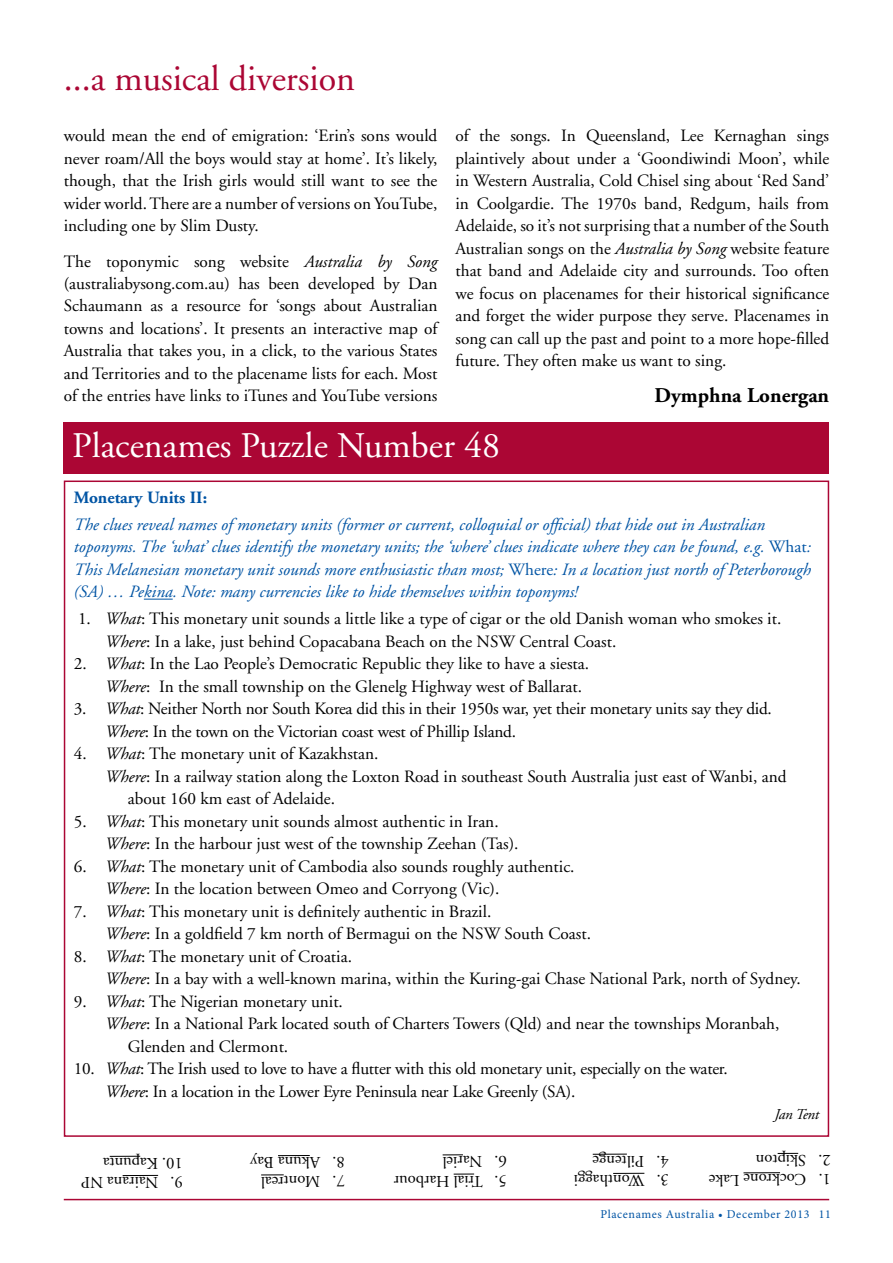
<style>
.page{position:relative;width:893px;height:1263px;background:#fff}
.page>*{position:absolute;margin:0;border:0;box-sizing:border-box;transform-origin:0 0}
.t1{font:36px "Adobe Garamond";color:#fff}
.t2{font:36px "Adobe Garamond";color:#ab0634}
.t3{font:700 21px "Adobe Garamond";color:#000}
.t4{font:17.25px/22.5px "Adobe Garamond";color:#000}
.t5{font:italic 17.25px/22.5px "Adobe Garamond";color:#0054a4}
.t6{font:700 17.25px "Adobe Garamond";color:#0054a4}
.t7{font:16.5px "Adobe Garamond";letter-spacing:-.005em;color:#000}
.t8{font:italic 15px "Adobe Garamond";letter-spacing:-.015em;color:#000}
.t9{font:12px "Minion Pro";letter-spacing:.05em;color:#0054a4}
.s1{font-style:italic}
.s2{font-style:normal}
</style>
<div class="page">
<hr style="left:64px;top:1199px;width:765px;height:1px;background:#ab0634">
<div style="left:64px;top:422px;width:765px;height:51px;background:#ab0634"></div>
<svg style="left:144px;top:599px;width:29px;height:1px"></svg>
<hr style="left:743px;top:1172px;width:37px;height:1px;background:#000">
<hr style="left:613px;top:1173px;width:31px;height:1px;background:#000">
<svg style="left:454px;top:1173px;width:20px;height:1px"></svg>
<svg style="left:261px;top:1174px;width:23px;height:1px"></svg>
<hr style="left:123px;top:1175px;width:35px;height:1px;background:#000">
<svg style="left:778px;top:1153px;width:20px;height:1px"></svg>
<hr style="left:593px;top:1154px;width:34px;height:1px;background:#000">
<svg style="left:443px;top:1154px;width:20px;height:1px"></svg>
<hr style="left:278px;top:1155px;width:32px;height:1px;background:#000">
<hr style="left:110px;top:1156px;width:30px;height:1px;background:#000">
<h1 class="t2" style="left:64px;top:59px;width:293px">...a musical diversion</h1>
<p class="t4" style="left:64px;top:125px;width:375px;text-align:justify">would mean the end of emigration: ‘Erin’s sons would never roam/All the boys would stay at home’. It’s likely, though, that the Irish girls would still want to see the wider world. There are a number of versions on YouTube, including one by Slim Dusty.</p>
<p class="t4" style="left:64px;top:250px;width:375px;text-align:justify">The toponymic song website <span class="s1">Australia by Song </span>(australiabysong.com.au) has been developed by Dan Schaumann as a resource for ‘songs about Australian towns and locations’. It presents an interactive map of Australia that takes you, in a click, to the various States and Territories and to the placename lists for each. Most of the entries have links to iTunes and YouTube versions</p>
<p class="t4" style="left:455px;top:125px;width:375px;text-align:justify">of the songs. In Queensland, Lee Kernaghan sings plaintively about under a ‘Goondiwindi Moon’, while in Western Australia, Cold Chisel sing about ‘Red Sand’ in Coolgardie. The 1970s band, Redgum, hails from Adelaide, so it’s not surprising that a number of the South Australian songs on the <span class="s1">Australia by Song</span> website feature that band and Adelaide city and surrounds. Too often we focus on placenames for their historical significance and forget the wider purpose they serve. Placenames in song can call up the past and point to a more hope-filled future. They often make us want to sing.</p>
<p class="t3" style="left:654px;top:383px;width:176px">Dymphna Lonergan</p>
<h1 class="t1" style="left:72px;top:427px;width:429px">Placenames Puzzle Number 48</h1>
<p class="t6" style="left:74px;top:488px;width:135px">Monetary Units II:</p>
<p class="t5" style="left:74px;top:514px;width:739px">The clues reveal names of monetary units (former or current, colloquial or official) that hide out in Australian toponyms. The ‘what’ clues identify the monetary units; the ‘where’ clues indicate where they can be found, e.g. <span class="s2">What</span>:<br>This Melanesian monetary unit sounds more enthusiastic than most; <span class="s2">Where</span>: In a location just north of Peterborough (SA) … Pekina. Note: many currencies like to hide themselves within toponyms!</p>
<p class="t4" style="left:105px;top:608px;width:677px;text-indent:-27px">1. <span class="s1">What</span>: This monetary unit sounds a little like a type of cigar or the old Danish woman who smokes it.<br><span class="s1">Where</span>: In a lake, just behind Copacabana Beach on the NSW Central Coast.</p>
<p class="t4" style="left:105px;top:653px;width:485px;text-indent:-31px">2. <span class="s1">What</span>: In the Lao People’s Democratic Republic they like to have a siesta.<br><span class="s1">Where</span>: In the small township on the Glenelg Highway west of Ballarat.</p>
<p class="t4" style="left:105px;top:698px;width:668px;text-indent:-31px">3. <span class="s1">What</span>: Neither North nor South Korea did this in their 1950s war, yet their monetary units say they did.<br><span class="s1">Where</span>: In the town on the Victorian coast west of Phillip Island.</p>
<p class="t4" style="left:74px;top:743px;width:306px">4. <span class="s1">What</span>: The monetary unit of Kazakhstan.</p>
<p class="t4" style="left:105px;top:765px;width:683px"><span class="s1">Where</span>: In a railway station along the Loxton Road in southeast South Australia just east of Wanbi, and</p>
<p class="t4" style="left:128px;top:788px;width:209px">about 160 km east of Adelaide.</p>
<p class="t4" style="left:105px;top:810px;width:415px;text-indent:-31px">5. <span class="s1">What</span>: This monetary unit sounds almost authentic in Iran.<br><span class="s1">Where</span>: In the harbour just west of the township Zeehan (Tas).</p>
<p class="t4" style="left:105px;top:855px;width:471px;text-indent:-31px">6. <span class="s1">What</span>: The monetary unit of Cambodia also sounds roughly authentic.<br><span class="s1">Where</span>: In the location between Omeo and Corryong (Vic).</p>
<p class="t4" style="left:105px;top:900px;width:487px;text-indent:-31px">7. <span class="s1">What</span>: This monetary unit is definitely authentic in Brazil.<br><span class="s1">Where</span>: In a goldfield 7 km north of Bermagui on the NSW South Coast.</p>
<p class="t4" style="left:105px;top:945px;width:697px;text-indent:-31px">8. <span class="s1">What</span>: The monetary unit of Croatia.<br><span class="s1">Where</span>: In a bay with a well-known marina, within the Kuring-gai Chase National Park, north of Sydney.</p>
<p class="t4" style="left:74px;top:990px;width:271px">9. <span class="s1">What</span>: The Nigerian monetary unit.</p>
<p class="t4" style="left:105px;top:1013px;width:676px"><span class="s1">Where</span>: In a National Park located south of Charters Towers (Qld) and near the townships Moranbah,</p>
<p class="t4" style="left:128px;top:1035px;width:162px">Glenden and Clermont.</p>
<p class="t4" style="left:105px;top:1058px;width:624px;text-indent:-31px">10. <span class="s1">What</span>: The Irish used to love to have a flutter with this old monetary unit, especially on the water.<br><span class="s1">Where</span>: In a location in the Lower Eyre Peninsula near Lake Greenly (SA).</p>
<p class="t8" style="left:774px;top:1106px;width:46px">Jan Tent</p>
<p class="t7" style="left:183px;top:1172px;width:81px;rotate:180deg">10. Kapunta</p>
<p class="t7" style="left:345px;top:1171px;width:96px;rotate:180deg">8. Akuna Bay</p>
<p class="t7" style="left:507px;top:1170px;width:66px;rotate:180deg">6. Nariel</p>
<p class="t7" style="left:669px;top:1170px;width:78px;rotate:180deg">4. Piltenge</p>
<p class="t7" style="left:831px;top:1169px;width:77px;rotate:180deg">2. Skipton</p>
<p class="t7" style="left:158px;top:1191px;width:78px;rotate:180deg">Nairana NP</p>
<p class="t7" style="left:183px;top:1191px;width:14px;rotate:180deg">9.</p>
<p class="t7" style="left:345px;top:1190px;width:85px;rotate:180deg">7. Montreal</p>
<p class="t7" style="left:507px;top:1190px;width:114px;rotate:180deg">5. Trial Harbour</p>
<p class="t7" style="left:644px;top:1189px;width:72px;rotate:180deg">Wonthaggi</p>
<p class="t7" style="left:669px;top:1189px;width:14px;rotate:180deg">3.</p>
<p class="t7" style="left:831px;top:1188px;width:123px;rotate:180deg">1. Cockrone Lake</p>
<p class="t9" style="left:600px;top:1206px;width:232px">Placenames Australia • December 2013 11</p>
</div>
